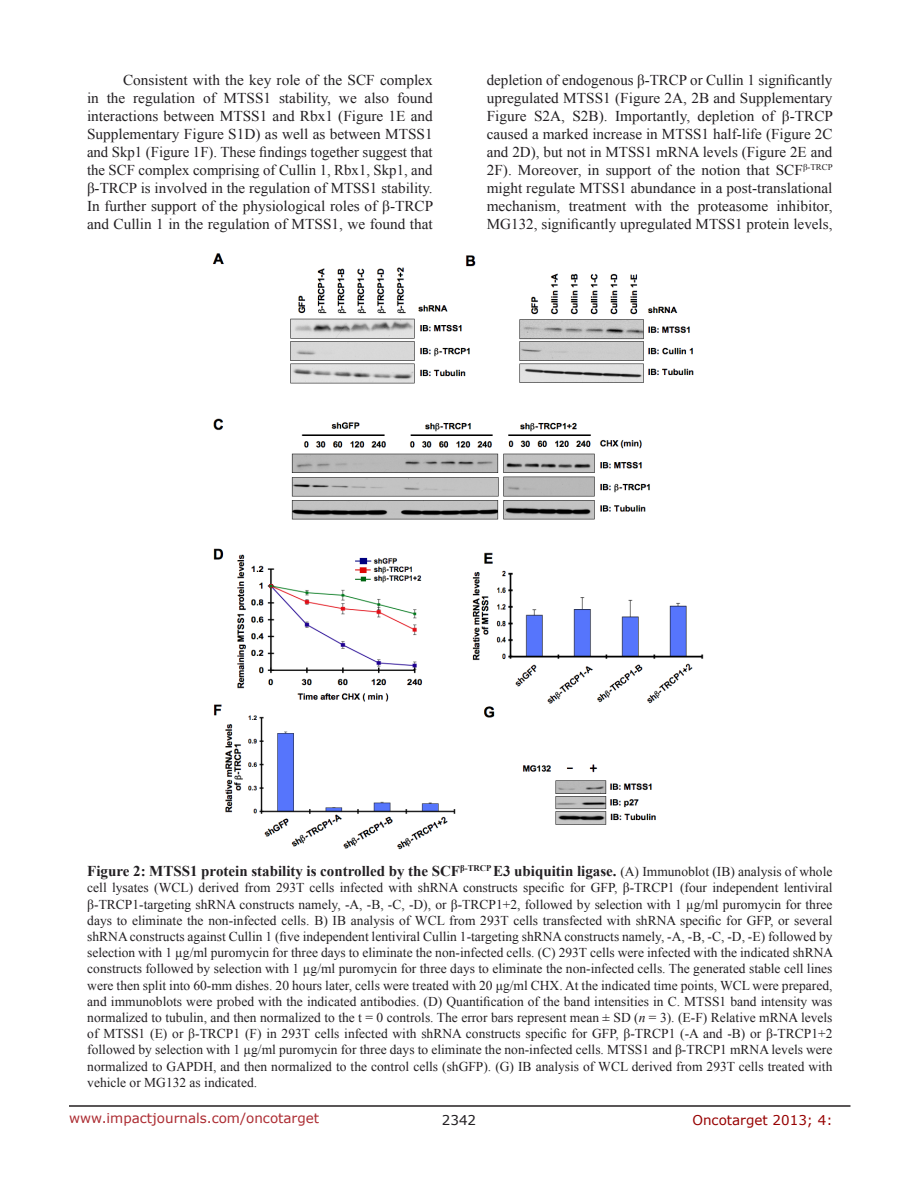
<style>
.page{position:relative;width:918px;height:1188px;background:#fff}
.page>*{position:absolute;margin:0;border:0;box-sizing:border-box;transform-origin:0 0}
.BodyText{font:15px/18px "Times New Roman";color:#221f22;text-align:justify}
.FigureText{font:700 15px "Times New Roman";color:#221f22}
.FigureText-2{font:13.5px/16.2px "Times New Roman";color:#221f22;text-align:justify}
.t1{font:13.5px "Verdana";color:#ac2b31}
.t2{font:13.5px "Verdana";color:#970000}
.t3{font:13.5px "Verdana";color:#221f22}
.s1{font-weight:400;font-size:13.5px}
.s2{font-style:italic}
</style>
<div class="page">
<hr style="left:69px;top:1105px;width:781px;height:2px;background:#231f20">
<img style="left:212px;top:253px;width:492px;height:597px">
<p class="BodyText" style="left:87px;top:71px;width:348px;text-indent:36px">Consistent with the key role of the SCF complex in the regulation of MTSS1 stability, we also found interactions between MTSS1 and Rbx1 (Figure 1E and Supplementary Figure S1D) as well as between MTSS1 and Skp1 (Figure 1F). These findings together suggest that the SCF complex comprising of Cullin 1, Rbx1, Skp1, and β-TRCP is involved in the regulation of MTSS1 stability.<br>In further support of the physiological roles of β-TRCP and Cullin 1 in the regulation of MTSS1, we found that</p>
<p class="BodyText" style="left:487px;top:71px;width:348px">depletion of endogenous β-TRCP or Cullin 1 significantly upregulated MTSS1 (Figure 2A, 2B and Supplementary Figure S2A, S2B). Importantly, depletion of β-TRCP caused a marked increase in MTSS1 half-life (Figure 2C and 2D), but not in MTSS1 mRNA levels (Figure 2E and 2F). Moreover, in support of the notion that SCF<sup>β-TRCP </sup>might regulate MTSS1 abundance in a post-translational mechanism, treatment with the proteasome inhibitor, MG132, significantly upregulated MTSS1 protein levels,</p>
<p class="FigureText" style="left:87px;top:860px;width:747px">Figure 2: MTSS1 protein stability is controlled by the SCF<sup>β-TRCP</sup> E3 ubiquitin ligase. <span class="s1">(A) Immunoblot (IB) analysis of whole</span></p>
<p class="FigureText-2" style="left:87px;top:879px;width:747px">cell lysates (WCL) derived from 293T cells infected with shRNA constructs specific for GFP, β-TRCP1 (four independent lentiviral β-TRCP1-targeting shRNA constructs namely, -A, -B, -C, -D), or β-TRCP1+2, followed by selection with 1 µg/ml puromycin for three days to eliminate the non-infected cells. B) IB analysis of WCL from 293T cells transfected with shRNA specific for GFP, or several shRNA constructs against Cullin 1 (five independent lentiviral Cullin 1-targeting shRNA constructs namely, -A, -B, -C, -D, -E) followed by selection with 1 µg/ml puromycin for three days to eliminate the non-infected cells. (C) 293T cells were infected with the indicated shRNA constructs followed by selection with 1 µg/ml puromycin for three days to eliminate the non-infected cells. The generated stable cell lines were then split into 60-mm dishes. 20 hours later, cells were treated with 20 μg/ml CHX. At the indicated time points, WCL were prepared, and immunoblots were probed with the indicated antibodies. (D) Quantification of the band intensities in C. MTSS1 band intensity was normalized to tubulin, and then normalized to the t = 0 controls. The error bars represent mean ± SD (<span class="s2">n</span> = 3). (E-F) Relative mRNA levels of MTSS1 (E) or β-TRCP1 (F) in 293T cells infected with shRNA constructs specific for GFP, β-TRCP1 (-A and -B) or β-TRCP1+2 followed by selection with 1 µg/ml puromycin for three days to eliminate the non-infected cells. MTSS1 and β-TRCP1 mRNA levels were normalized to GAPDH, and then normalized to the control cells (shGFP). (G) IB analysis of WCL derived from 293T cells treated with vehicle or MG132 as indicated.</p>
<p class="t1" style="left:69px;top:1109px;width:252px">www.impactjournals.com/oncotarget</p>
<p class="t3" style="left:442px;top:1111px;width:36px">2342</p>
<p class="t2" style="left:692px;top:1111px;width:142px">Oncotarget 2013; 4:</p>
</div>
